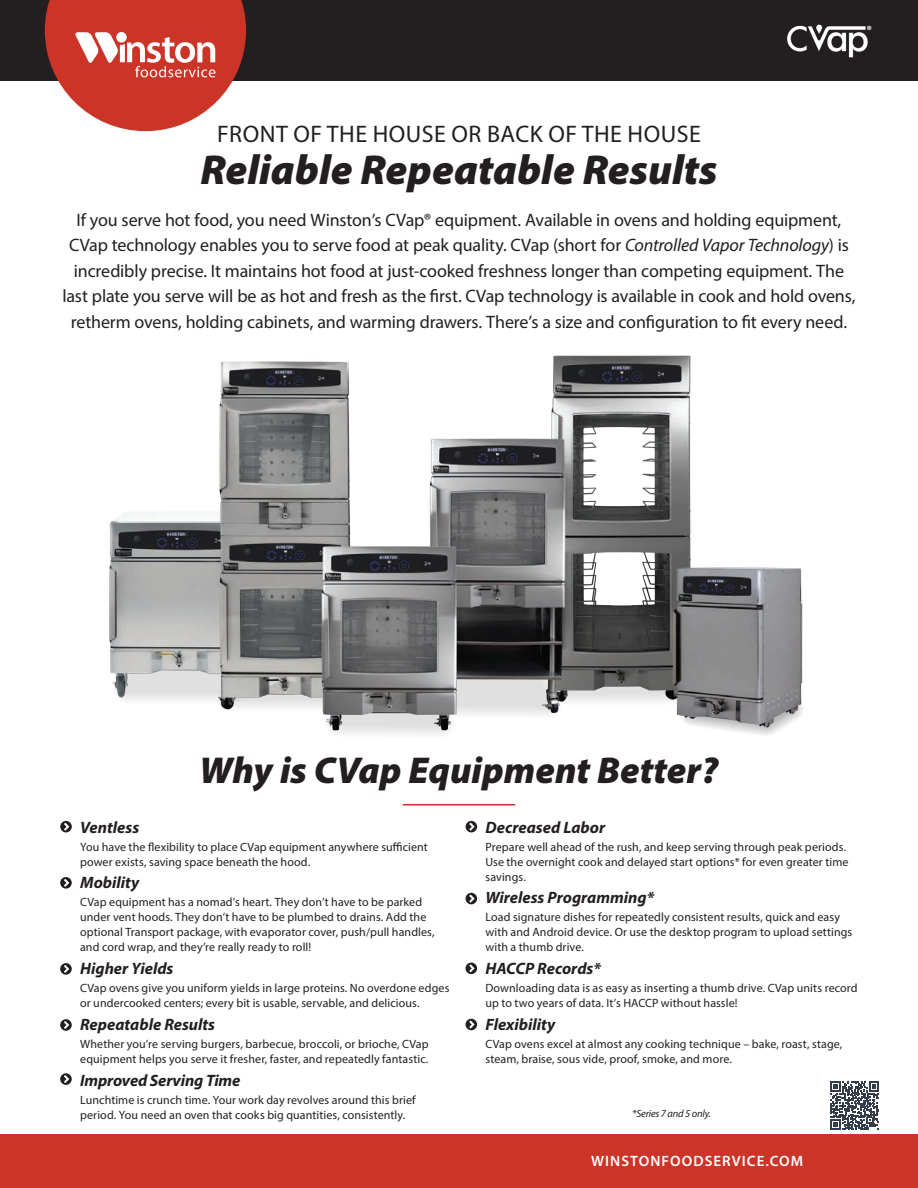
<style>
.page{position:relative;width:918px;height:1188px;background:#fff}
.page>*{position:absolute;margin:0;border:0;box-sizing:border-box;transform-origin:0 0}
.t1{font:italic 900 42px "Myriad Pro";color:#231f20}
.t2{font:italic 900 37.5px "Myriad Pro";color:#231f20}
.t3{font:24px "Myriad Pro";letter-spacing:.02em;color:#231f20}
.t4{font:18px/25.5px "Myriad Pro";letter-spacing:-.005em;color:#231f20;text-align:center}
.t5{font:italic 700 16.5px "Myriad Pro";color:#231f20}
.t6{font:600 15px "Myriad Pro";letter-spacing:.07em;color:#fff}
.t7{font:12px/15px "Myriad Pro";letter-spacing:.005em;color:#231f20}
.t8{font:italic 10.5px "Myriad Pro";letter-spacing:-.02em;color:#231f20}
.s1{font-style:italic}
</style>
<div class="page">
<div style="left:0;top:1134px;width:918px;height:54px;background:#cb3427"></div>
<div style="left:0;top:0;width:918px;height:81px;background:#231f20"></div>
<svg style="left:45px;top:0;width:201px;height:131px"></svg>
<img style="left:787px;top:24px;width:84px;height:33px">
<svg style="left:60px;top:821px;width:12px;height:11px"></svg>
<svg style="left:466px;top:821px;width:11px;height:11px"></svg>
<svg style="left:60px;top:877px;width:12px;height:12px"></svg>
<svg style="left:466px;top:893px;width:11px;height:11px"></svg>
<svg style="left:466px;top:963px;width:11px;height:11px"></svg>
<svg style="left:466px;top:1019px;width:11px;height:11px"></svg>
<svg style="left:60px;top:963px;width:12px;height:12px"></svg>
<svg style="left:60px;top:1019px;width:12px;height:12px"></svg>
<svg style="left:60px;top:1073px;width:12px;height:12px"></svg>
<hr style="left:403px;top:804px;width:112px;height:2px;background:#cb3427">
<img style="left:109px;top:355px;width:694px;height:380px">
<svg style="left:831px;top:1082px;width:48px;height:48px"></svg>
<h3 class="t3" style="left:217px;top:119px;width:485px">FRONT OF THE HOUSE OR BACK OF THE HOUSE</h3>
<h1 class="t1" style="left:200px;top:142px;width:519px">Reliable Repeatable Results</h1>
<p class="t4" style="left:62px;top:207px;width:794px">If you serve hot food, you need Winston’s CVap® equipment. Available in ovens and holding equipment, CVap technology enables you to serve food at peak quality. CVap (short for <span class="s1">Controlled Vapor Technology</span>) is incredibly precise. It maintains hot food at just-cooked freshness longer than competing equipment. The last plate you serve will be as hot and fresh as the first. CVap technology is available in cook and hold ovens, retherm ovens, holding cabinets, and warming drawers. There’s a size and configuration to fit every need.</p>
<h2 class="t2" style="left:200px;top:746px;width:520px">Why is CVap Equipment Better?</h2>
<h3 class="t5" style="left:80px;top:816px;width:61px">Ventless</h3>
<p class="t7" style="left:80px;top:839px;width:349px">You have the flexibility to place CVap equipment anywhere sufficient power exists, saving space beneath the hood.</p>
<h3 class="t5" style="left:80px;top:872px;width:61px">Mobility</h3>
<p class="t7" style="left:80px;top:895px;width:356px">CVap equipment has a nomad’s heart. They don’t have to be parked under vent hoods. They don’t have to be plumbed to drains. Add the optional Transport package, with evaporator cover, push/pull handles, and cord wrap, and they’re really ready to roll!</p>
<h3 class="t5" style="left:80px;top:958px;width:95px">Higher Yields</h3>
<p class="t7" style="left:80px;top:980px;width:371px">CVap ovens give you uniform yields in large proteins. No overdone edges or undercooked centers; every bit is usable, servable, and delicious.</p>
<h3 class="t5" style="left:80px;top:1014px;width:137px">Repeatable Results</h3>
<p class="t7" style="left:80px;top:1036px;width:350px">Whether you’re serving burgers, barbecue, broccoli, or brioche, CVap equipment helps you serve it fresher, faster, and repeatedly fantastic.</p>
<h3 class="t5" style="left:80px;top:1069px;width:162px">Improved Serving Time</h3>
<p class="t7" style="left:80px;top:1092px;width:337px">Lunchtime is crunch time. Your work day revolves around this brief period. You need an oven that cooks big quantities, consistently.</p>
<h3 class="t5" style="left:485px;top:816px;width:121px">Decreased Labor</h3>
<p class="t7" style="left:485px;top:839px;width:365px">Prepare well ahead of the rush, and keep serving through peak periods.<br>Use the overnight cook and delayed start options* for even greater time savings.</p>
<h3 class="t5" style="left:485px;top:887px;width:170px">Wireless Programming*</h3>
<p class="t7" style="left:485px;top:910px;width:368px">Load signature dishes for repeatedly consistent results, quick and easy with and Android device. Or use the desktop program to upload settings with a thumb drive.</p>
<h3 class="t5" style="left:485px;top:958px;width:117px">HACCP Records*</h3>
<p class="t7" style="left:485px;top:980px;width:374px">Downloading data is as easy as inserting a thumb drive. CVap units record up to two years of data. It’s HACCP without hassle!</p>
<h3 class="t5" style="left:485px;top:1014px;width:71px">Flexibility</h3>
<p class="t7" style="left:485px;top:1036px;width:358px">CVap ovens excel at almost any cooking technique – bake, roast, stage, steam, braise, sous vide, proof, smoke, and more.</p>
<p class="t8" style="left:632px;top:1107px;width:80px">*Series 7 and 5 only.</p>
<p class="t6" style="left:591px;top:1151px;width:214px">WINSTONFOODSERVICE.COM</p>
</div>
